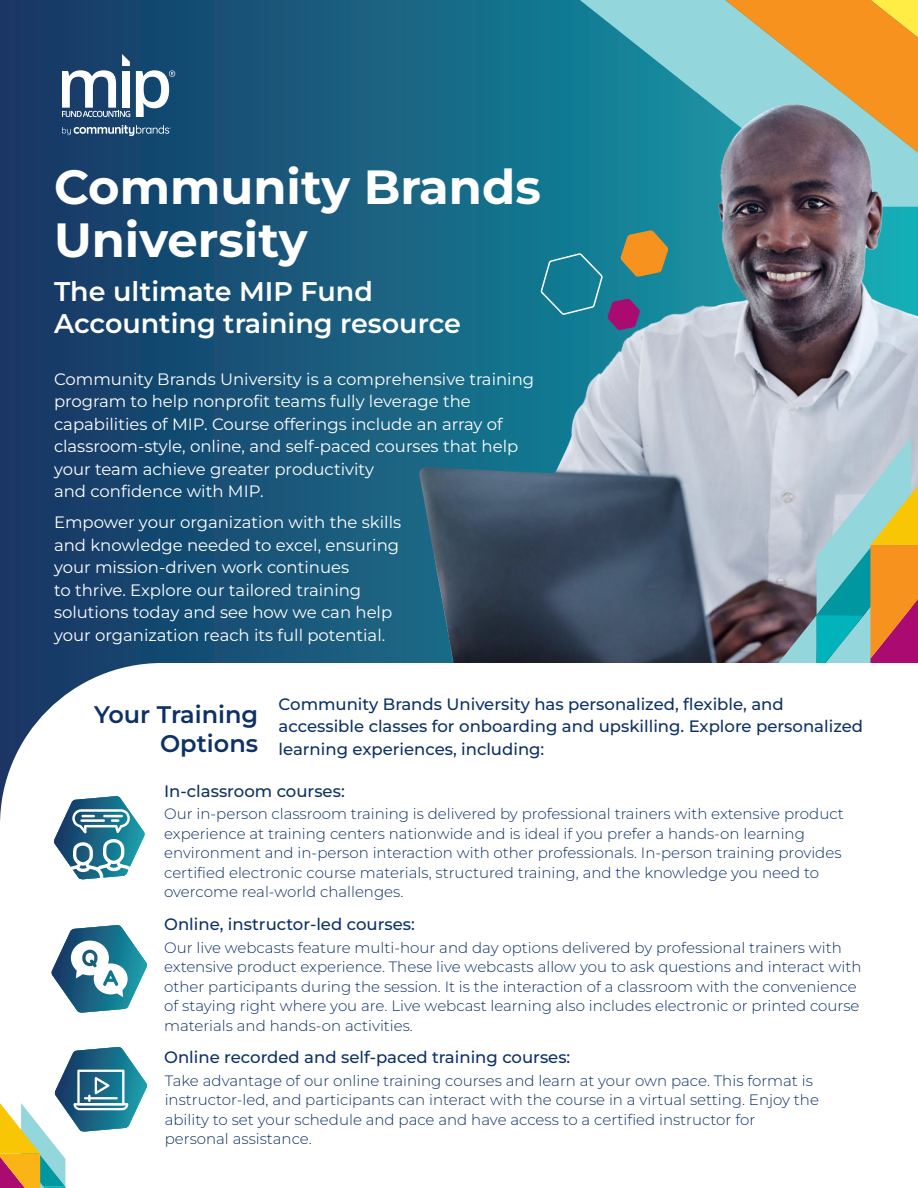
<style>
.page{position:relative;width:918px;height:1188px;background:#fff}
.page>*{position:absolute;margin:0;border:0;box-sizing:border-box;transform-origin:0 0}
.t1{font:700 48px "Montserrat";color:#fff}
.t2{font:600 27px/32.4px "Montserrat";color:#fff}
.t3{font:600 24px/28.8px "Montserrat";color:#0d3166;text-align:right}
.t4{font:16.5px/22.5px "Montserrat";color:#fff}
.t5{font:500 16.5px/22.5px "Montserrat";color:#0d3166}
.t6{font:300 15px/19.5px "Montserrat";color:#0d3166}
</style>
<div class="page">
<svg style="left:0;top:0;width:580px;height:663px;background:#184e74"></svg>
<svg style="left:580px;top:0;width:145px;height:78px;background:#68b9c4"></svg>
<svg style="left:725px;top:0;width:193px;height:78px;background:#dda851"></svg>
<img style="left:402px;top:78px;width:516px;height:585px">
<svg style="left:769px;top:438px;width:149px;height:225px;background:#a3aca3"></svg>
<svg style="left:0;top:663px;width:158px;height:158px"></svg>
<svg style="left:54px;top:796px;width:91px;height:84px"></svg>
<svg style="left:51px;top:925px;width:96px;height:88px"></svg>
<svg style="left:0;top:1047px;width:147px;height:141px"></svg>
<svg style="left:62px;top:54px;width:68px;height:63px"></svg>
<svg style="left:136px;top:70px;width:39px;height:47px"></svg>
<svg style="left:62px;top:125px;width:109px;height:11px"></svg>
<p class="t1" style="left:54px;top:153px;width:488px">Community Brands</p>
<p class="t1" style="left:54px;top:205px;width:255px">University</p>
<p class="t2" style="left:54px;top:274px;width:409px">The ultimate MIP Fund<br>Accounting training resource</p>
<p class="t4" style="left:54px;top:367px;width:482px">Community Brands University is a comprehensive training program to help nonprofit teams fully leverage the capabilities of MIP. Course offerings include an array of classroom-style, online, and self-paced courses that help your team achieve greater productivity<br>and confidence with MIP.</p>
<p class="t4" style="left:54px;top:511px;width:349px">Empower your organization with the skills and knowledge needed to excel, ensuring your mission-driven work continues<br>to thrive. Explore our tailored training solutions today and see how we can help your organization reach its full potential.</p>
<p class="t5" style="left:279px;top:692px;width:586px">Community Brands University has personalized, flexible, and accessible classes for onboarding and upskilling. Explore personalized learning experiences, including:</p>
<p class="t3" style="left:94px;top:699px;width:166px">Your Training<br>Options</p>
<p class="t5" style="left:164px;top:780px;width:182px">In-classroom courses:</p>
<p class="t6" style="left:164px;top:804px;width:681px">Our in-person classroom training is delivered by professional trainers with extensive product experience at training centers nationwide and is ideal if you prefer a hands-on learning environment and in-person interaction with other professionals. In-person training provides certified electronic course materials, structured training, and the knowledge you need to overcome real-world challenges.</p>
<p class="t5" style="left:164px;top:912px;width:252px">Online, instructor-led courses:</p>
<p class="t6" style="left:164px;top:937px;width:699px">Our live webcasts feature multi-hour and day options delivered by professional trainers with extensive product experience. These live webcasts allow you to ask questions and interact with other participants during the session. It is the interaction of a classroom with the convenience of staying right where you are. Live webcast learning also includes electronic or printed course materials and hands-on activities.</p>
<p class="t5" style="left:164px;top:1045px;width:408px">Online recorded and self-paced training courses:</p>
<p class="t6" style="left:165px;top:1070px;width:656px">Take advantage of our online training courses and learn at your own pace. This format is instructor-led, and participants can interact with the course in a virtual setting. Enjoy the ability to set your schedule and pace and have access to a certified instructor for personal assistance.</p>
</div>
